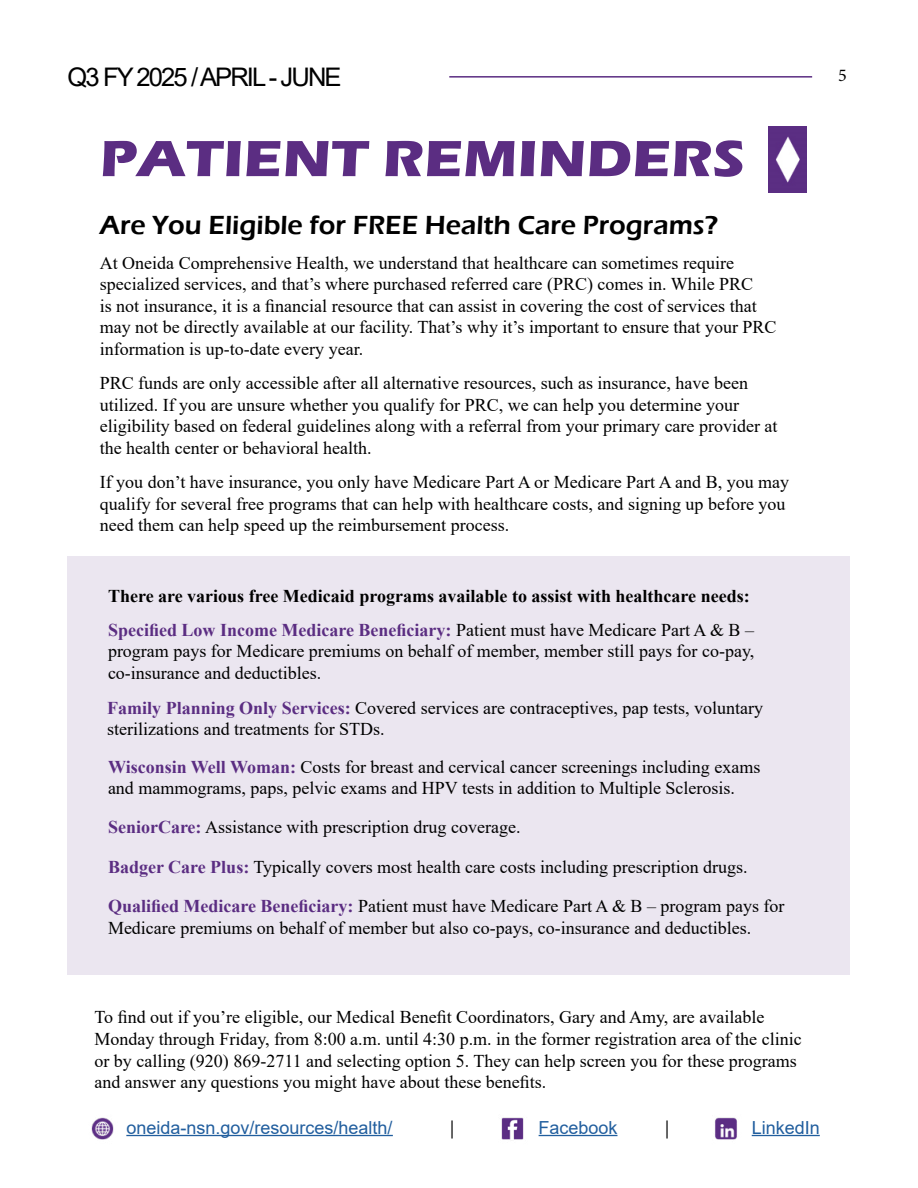
<style>
.page{position:relative;width:918px;height:1188px;background:#fff}
.page>*{position:absolute;margin:0;border:0;box-sizing:border-box;transform-origin:0 0}
.t1{font:700 52.65px "Eras ITC";color:#5b2d82;scale:1.12 1}
.t2{font:600 27px "Eras ITC";color:#000}
.t3{font:25.65px "Arial";letter-spacing:-.075em;color:#000}
.t4{font:18px/21.6px "Times New Roman";color:#000}
.t5{font:700 18px "Times New Roman";color:#000}
.t6{font:18px "Arial";color:#215e9e}
.t7{font:18px "Minion Pro";color:#000}
.s1{font-weight:700;color:#5b2d82}
</style>
<div class="page">
<hr style="left:449px;top:76px;width:363px;height:2px;background:#5b2d82">
<hr style="left:126px;top:1135px;width:267px;height:1px;background:#215e9e">
<hr style="left:539px;top:1135px;width:78px;height:1px;background:#215e9e">
<hr style="left:752px;top:1135px;width:68px;height:1px;background:#215e9e">
<img style="left:501px;top:1117px;width:38px;height:23px">
<img style="left:715px;top:1117px;width:37px;height:23px">
<img style="left:91px;top:1117px;width:38px;height:23px">
<div style="left:68px;top:556px;width:782px;height:419px;background:#ebe6f0"></div>
<img style="left:769px;top:127px;width:37px;height:65px">
<h3 class="t3" style="left:68px;top:59px;width:276px">Q3 FY 2025 / APRIL - JUNE</h3>
<h1 class="t1" style="left:100px;top:128px;width:578px">PATIENT REMINDERS</h1>
<h2 class="t2" style="left:100px;top:210px;width:620px">Are You Eligible for FREE Health Care Programs?</h2>
<p class="t4" style="left:100px;top:251px;width:678px">At Oneida Comprehensive Health, we understand that healthcare can sometimes require specialized services, and that’s where purchased referred care (PRC) comes in. While PRC<br>is not insurance, it is a financial resource that can assist in covering the cost of services that may not be directly available at our facility. That’s why it’s important to ensure that your PRC information is up-to-date every year.</p>
<p class="t4" style="left:100px;top:372px;width:679px">PRC funds are only accessible after all alternative resources, such as insurance, have been utilized. If you are unsure whether you qualify for PRC, we can help you determine your eligibility based on federal guidelines along with a referral from your primary care provider at the health center or behavioral health.</p>
<p class="t4" style="left:100px;top:471px;width:691px">If you don’t have insurance, you only have Medicare Part A or Medicare Part A and B, you may qualify for several free programs that can help with healthcare costs, and signing up before you need them can help speed up the reimbursement process.</p>
<p class="t5" style="left:108px;top:583px;width:643px">There are various free Medicaid programs available to assist with healthcare needs:</p>
<p class="t4" style="left:108px;top:618px;width:648px;text-align:justify"><span class="s1">Specified Low Income Medicare Beneficiary:</span> Patient must have Medicare Part A &amp; B – program pays for Medicare premiums on behalf of member, member still pays for co-pay, co-insurance and deductibles.</p>
<p class="t4" style="left:107px;top:696px;width:657px"><span class="s1">Family Planning Only Services:</span> Covered services are contraceptives, pap tests, voluntary sterilizations and treatments for STDs.</p>
<p class="t4" style="left:108px;top:755px;width:654px"><span class="s1">Wisconsin Well Woman:</span> Costs for breast and cervical cancer screenings including exams and mammograms, paps, pelvic exams and HPV tests in addition to Multiple Sclerosis.</p>
<p class="t4" style="left:108px;top:816px;width:414px"><span class="s1">SeniorCare:</span> Assistance with prescription drug coverage.</p>
<p class="t4" style="left:108px;top:847px;width:678px;line-height:38.8px"><span class="s1">Badger Care Plus:</span> Typically covers most health care costs including prescription drugs.<br><span class="s1">Qualified Medicare Beneficiary:</span> Patient must have Medicare Part A &amp; B – program pays for</p>
<p class="t4" style="left:108px;top:917px;width:645px">Medicare premiums on behalf of member but also co-pays, co-insurance and deductibles.</p>
<p class="t7" style="left:838px;top:63px;width:10px">5</p>
<p class="t4" style="left:94px;top:1006px;width:709px">To find out if you’re eligible, our Medical Benefit Coordinators, Gary and Amy, are available Monday through Friday, from 8:00 a.m. until 4:30 p.m. in the former registration area of the clinic or by calling (920) 869-2711 and selecting option 5. They can help screen you for these programs and answer any questions you might have about these benefits.</p>
<p class="t6" style="left:126px;top:1115px;width:268px">oneida-nsn.gov/resources/health/</p>
<p class="t7" style="left:450px;top:1116px;width:6px">|</p>
<p class="t6" style="left:539px;top:1115px;width:80px">Facebook</p>
<p class="t7" style="left:665px;top:1116px;width:6px">|</p>
<p class="t6" style="left:752px;top:1115px;width:70px">LinkedIn</p>
</div>
